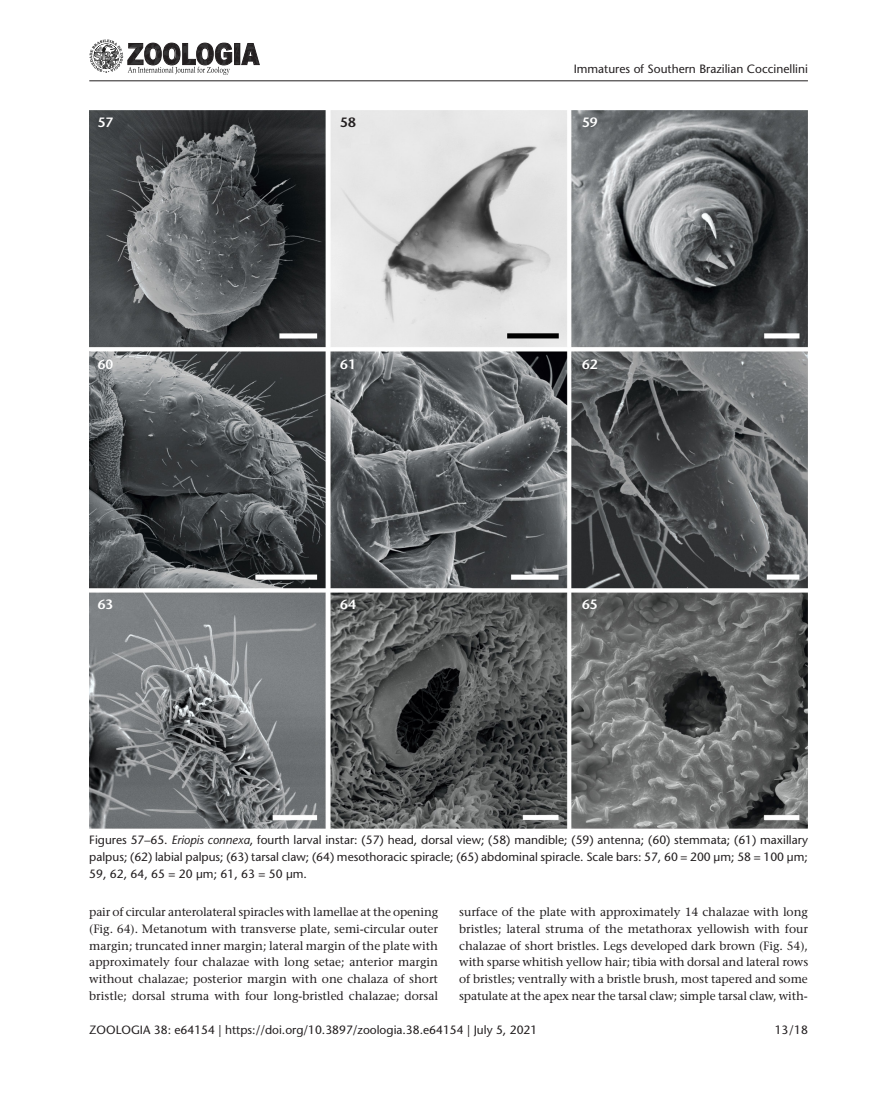
<style>
.page{position:relative;width:893px;height:1106px;background:#fff}
.page>*{position:absolute;margin:0;border:0;box-sizing:border-box;transform-origin:0 0}
.t1{font:600 13.5px "Stone Sans";color:#fff}
.t2{font:600 13.5px "Stone Sans";color:#231f20}
.t3{font:12px/16.8px "Stone Serif";letter-spacing:-.01em;color:#231f20;text-align:justify}
.Figure_caption{font:12px/16.8px "Stone Sans";color:#231f20;text-align:justify}
.s1{font-style:italic}
</style>
<div class="page">
<img style="left:89px;top:111px;width:719px;height:717px">
<hr style="left:89px;top:80px;width:719px;height:1px;background:#231f20">
<svg style="left:90px;top:39px;width:169px;height:36px"></svg>
<p class="Figure_caption" style="left:574px;top:60px;width:236px">Immatures of Southern Brazilian Coccinellini</p>
<p class="t1" style="left:98px;top:114px;width:17px">57</p>
<p class="t2" style="left:340px;top:114px;width:17px">58</p>
<p class="t1" style="left:582px;top:114px;width:17px">59</p>
<p class="t1" style="left:98px;top:356px;width:17px">60</p>
<p class="t1" style="left:98px;top:596px;width:17px">63</p>
<p class="t1" style="left:340px;top:356px;width:17px">61</p>
<p class="t1" style="left:582px;top:356px;width:17px">62</p>
<p class="t1" style="left:340px;top:596px;width:17px">64</p>
<p class="t1" style="left:582px;top:596px;width:17px">65</p>
<p class="Figure_caption" style="left:89px;top:831px;width:720px">Figures 57–65. <span class="s1">Eriopis connexa</span>, fourth larval instar: (57) head, dorsal view; (58) mandible; (59) antenna; (60) stemmata; (61) maxillary palpus; (62) labial palpus; (63) tarsal claw; (64) mesothoracic spiracle; (65) abdominal spiracle. Scale bars: 57, 60 = 200 µm; 58 = 100 µm; 59, 62, 64, 65 = 20 µm; 61, 63 = 50 µm.</p>
<p class="t3" style="left:89px;top:903px;width:350px">pair of circular anterolateral spiracles with lamellae at the opening (Fig. 64). Metanotum with transverse plate, semi-circular outer margin; truncated inner margin; lateral margin of the plate with approximately four chalazae with long setae; anterior margin without chalazae; posterior margin with one chalaza of short bristle; dorsal struma with four long-bristled chalazae; dorsal</p>
<p class="t3" style="left:459px;top:903px;width:350px">surface of the plate with approximately 14 chalazae with long bristles; lateral struma of the metathorax yellowish with four chalazae of short bristles. Legs developed dark brown (Fig. 54), with sparse whitish yellow hair; tibia with dorsal and lateral rows of bristles; ventrally with a bristle brush, most tapered and some spatulate at the apex near the tarsal claw; simple tarsal claw, with-</p>
<p class="Figure_caption" style="left:89px;top:1021px;width:450px">ZOOLOGIA 38: e64154 | https://doi.org/10.3897/zoologia.38.e64154 | July 5, 2021</p>
<p class="Figure_caption" style="left:775px;top:1021px;width:35px">13/18</p>
</div>
